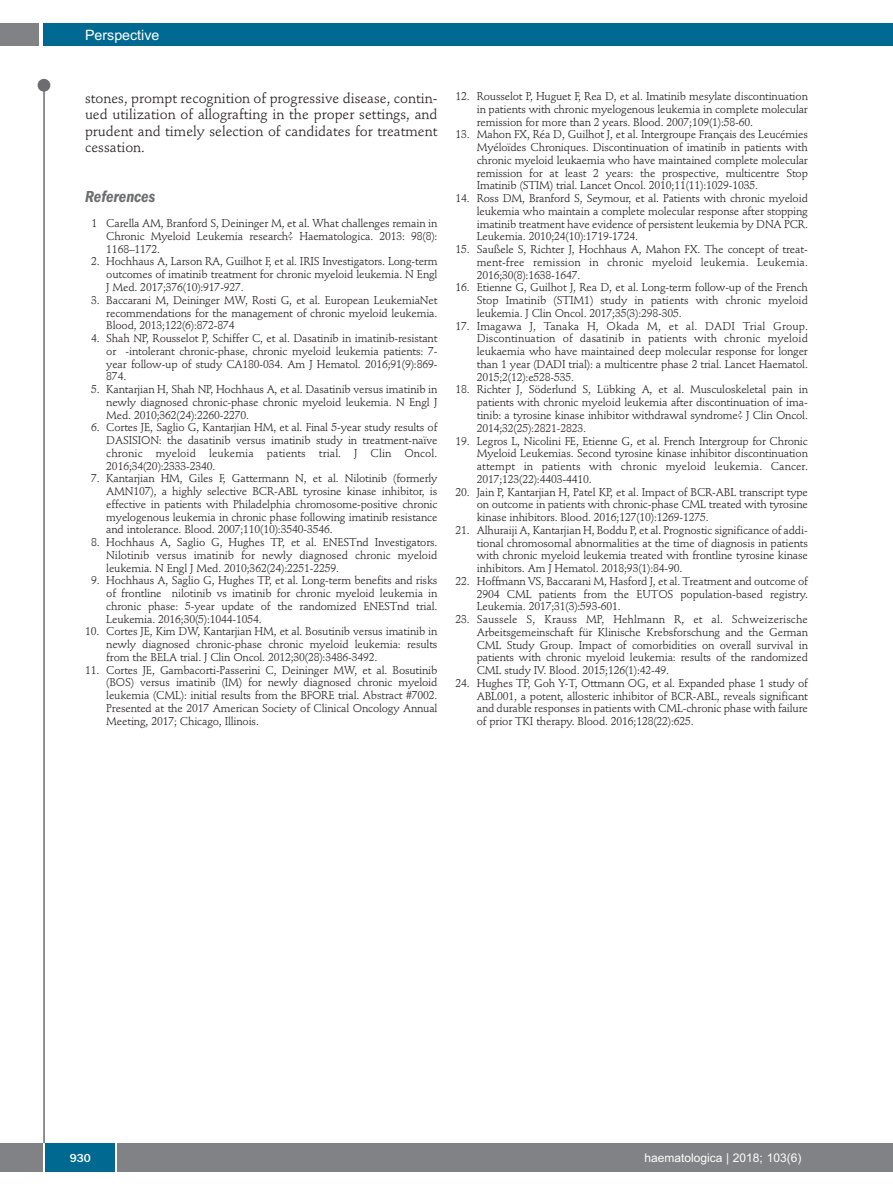
<style>
.page{position:relative;width:893px;height:1191px;background:#fff}
.page>*{position:absolute;margin:0;border:0;box-sizing:border-box;transform-origin:0 0}
.t1{font:italic 600 condensed 16.5px "Franklin Gothic";color:#6c6d70}
.t2{font:14.25px/16.5px "Stempel Schneidler";color:#231f20;text-align:justify}
.t3{font:14.25px "Arial";color:#fff}
.t4{font:12px "Arial";color:#fff}
.t5{font:500 12px "Franklin Gothic";color:#fff}
.t6{font:11.25px/12.8px "Stempel Schneidler";letter-spacing:-.015em;color:#231f20;text-align:justify}
</style>
<div class="page">
<div style="left:43px;top:23px;width:850px;height:22px;background:#006991"></div>
<div style="left:0;top:23px;width:39px;height:22px;background:#808285"></div>
<div style="left:0;top:1143px;width:893px;height:28px;background:#808285"></div>
<div style="left:45px;top:1143px;width:71px;height:28px;background:#006991"></div>
<hr style="left:43px;top:1143px;width:2px;height:28px;background:#fff">
<svg style="left:116px;top:1143px;width:1px;height:28px"></svg>
<div style="left:38px;top:79px;width:12px;height:13px;background:#6c6d70;border-radius:50%"></div>
<hr style="left:43px;top:82px;width:2px;height:1061px;background:#6c6d70">
<p class="t3" style="left:85px;top:27px;width:76px">Perspective</p>
<p class="t2" style="left:85px;top:91px;width:354px">stones, prompt recognition of progressive disease, contin&shy;ued utilization of allografting in the proper settings, and prudent and timely selection of candidates for treatment cessation.</p>
<h1 class="t1" style="left:85px;top:190px;width:72px">References</h1>
<p class="t6" style="left:106px;top:218px;width:333px;text-indent:-15px">1 Carella AM, Branford S, Deininger M, et al. What challenges remain in Chronic Myeloid Leukemia research? Haematologica. 2013: 98(8):<br>1168–1172.</p>
<p class="t6" style="left:106px;top:256px;width:333px;text-indent:-15px">2. Hochhaus A, Larson RA, Guilhot F, et al. IRIS Investigators. Long-term outcomes of imatinib treatment for chronic myeloid leukemia. N Engl J Med. 2017;376(10):917-927.</p>
<p class="t6" style="left:106px;top:295px;width:333px;text-indent:-15px">3. Baccarani M, Deininger MW, Rosti G, et al. European LeukemiaNet recommendations for the management of chronic myeloid leukemia.<br>Blood, 2013;122(6):872-874</p>
<p class="t6" style="left:106px;top:333px;width:333px;text-indent:-15px">4. Shah NP, Rousselot P, Schiffer C, et al. Dasatinib in imatinib-resistant or -intolerant chronic-phase, chronic myeloid leukemia patients: 7- year follow-up of study CA180-034. Am J Hematol. 2016;91(9):869- 874.</p>
<p class="t6" style="left:106px;top:384px;width:333px;text-indent:-15px">5. Kantarjian H, Shah NP, Hochhaus A, et al. Dasatinib versus imatinib in newly diagnosed chronic-phase chronic myeloid leukemia. N Engl J Med. 2010;362(24):2260-2270.</p>
<p class="t6" style="left:106px;top:422px;width:333px;text-indent:-15px">6. Cortes JE, Saglio G, Kantarjian HM, et al. Final 5-year study results of DASISION: the dasatinib versus imatinib study in treatment-naïve chronic myeloid leukemia patients trial. J Clin Oncol.<br>2016;34(20):2333-2340.</p>
<p class="t6" style="left:106px;top:473px;width:333px;text-indent:-15px">7. Kantarjian HM, Giles F, Gattermann N, et al. Nilotinib (formerly AMN107), a highly selective BCR-ABL tyrosine kinase inhibitor, is effective in patients with Philadelphia chromosome-positive chronic myelogenous leukemia in chronic phase following imatinib resistance and intolerance. Blood. 2007;110(10):3540-3546.</p>
<p class="t6" style="left:106px;top:537px;width:333px;text-indent:-15px">8. Hochhaus A, Saglio G, Hughes TP, et al. ENESTnd Investigators.<br>Nilotinib versus imatinib for newly diagnosed chronic myeloid leukemia. N Engl J Med. 2010;362(24):2251-2259.</p>
<p class="t6" style="left:106px;top:575px;width:333px;text-indent:-15px">9. Hochhaus A, Saglio G, Hughes TP, et al. Long-term benefits and risks of frontline nilotinib vs imatinib for chronic myeloid leukemia in chronic phase: 5-year update of the randomized ENESTnd trial.<br>Leukemia. 2016;30(5):1044-1054.</p>
<p class="t6" style="left:106px;top:626px;width:333px;text-indent:-21px">10. Cortes JE, Kim DW, Kantarjian HM, et al. Bosutinib versus imatinib in newly diagnosed chronic-phase chronic myeloid leukemia: results from the BELA trial. J Clin Oncol. 2012;30(28):3486-3492.</p>
<p class="t6" style="left:106px;top:664px;width:333px;text-indent:-21px">11. Cortes JE, Gambacorti-Passerini C, Deininger MW, et al. Bosutinib (BOS) versus imatinib (IM) for newly diagnosed chronic myeloid leukemia (CML): initial results from the BFORE trial. Abstract #7002.<br>Presented at the 2017 American Society of Clinical Oncology Annual Meeting, 2017; Chicago, Illinois.</p>
<p class="t6" style="left:477px;top:91px;width:333px;text-indent:-21px">12. Rousselot P, Huguet F, Rea D, et al. Imatinib mesylate discontinuation in patients with chronic myelogenous leukemia in complete molecular remission for more than 2 years. Blood. 2007;109(1):58-60.</p>
<p class="t6" style="left:477px;top:129px;width:333px;text-indent:-21px">13. Mahon FX, Réa D, Guilhot J, et al. Intergroupe Français des Leucémies Myéloïdes Chroniques. Discontinuation of imatinib in patients with chronic myeloid leukaemia who have maintained complete molecular remission for at least 2 years: the prospective, multicentre Stop Imatinib (STIM) trial. Lancet Oncol. 2010;11(11):1029-1035.</p>
<p class="t6" style="left:477px;top:193px;width:333px;text-indent:-21px">14. Ross DM, Branford S, Seymour, et al. Patients with chronic myeloid leukemia who maintain a complete molecular response after stopping imatinib treatment have evidence of persistent leukemia by DNA PCR.<br>Leukemia. 2010;24(10):1719-1724.</p>
<p class="t6" style="left:477px;top:244px;width:333px;text-indent:-21px">15. Saußele S, Richter J, Hochhaus A, Mahon FX. The concept of treat&shy;ment-free remission in chronic myeloid leukemia. Leukemia.<br>2016;30(8):1638-1647.</p>
<p class="t6" style="left:477px;top:282px;width:333px;text-indent:-21px">16. Etienne G, Guilhot J, Rea D, et al. Long-term follow-up of the French Stop Imatinib (STIM1) study in patients with chronic myeloid leukemia. J Clin Oncol. 2017;35(3):298-305.</p>
<p class="t6" style="left:477px;top:320px;width:333px;text-indent:-21px">17. Imagawa J, Tanaka H, Okada M, et al. DADI Trial Group.<br>Discontinuation of dasatinib in patients with chronic myeloid leukaemia who have maintained deep molecular response for longer than 1 year (DADI trial): a multicentre phase 2 trial. Lancet Haematol.<br>2015;2(12):e528-535.</p>
<p class="t6" style="left:477px;top:384px;width:333px;text-indent:-21px">18. Richter J, Söderlund S, Lübking A, et al. Musculoskeletal pain in patients with chronic myeloid leukemia after discontinuation of ima&shy;tinib: a tyrosine kinase inhibitor withdrawal syndrome? J Clin Oncol.<br>2014;32(25):2821-2823.</p>
<p class="t6" style="left:477px;top:435px;width:333px;text-indent:-21px">19. Legros L, Nicolini FE, Etienne G, et al. French Intergroup for Chronic Myeloid Leukemias. Second tyrosine kinase inhibitor discontinuation attempt in patients with chronic myeloid leukemia. Cancer.<br>2017;123(22):4403-4410.</p>
<p class="t6" style="left:477px;top:486px;width:333px;text-indent:-21px">20. Jain P, Kantarjian H, Patel KP, et al. Impact of BCR-ABL transcript type on outcome in patients with chronic-phase CML treated with tyrosine kinase inhibitors. Blood. 2016;127(10):1269-1275.</p>
<p class="t6" style="left:477px;top:524px;width:333px;text-indent:-21px">21. Alhuraiji A, Kantarjian H, Boddu P, et al. Prognostic significance of addi&shy;tional chromosomal abnormalities at the time of diagnosis in patients with chronic myeloid leukemia treated with frontline tyrosine kinase inhibitors. Am J Hematol. 2018;93(1):84-90.</p>
<p class="t6" style="left:477px;top:575px;width:333px;text-indent:-21px">22. Hoffmann VS, Baccarani M, Hasford J, et al. Treatment and outcome of 2904 CML patients from the EUTOS population-based registry.<br>Leukemia. 2017;31(3):593-601.</p>
<p class="t6" style="left:477px;top:614px;width:333px;text-indent:-21px">23. Saussele S, Krauss MP, Hehlmann R, et al. Schweizerische Arbeitsgemeinschaft für Klinische Krebsforschung and the German CML Study Group. Impact of comorbidities on overall survival in patients with chronic myeloid leukemia: results of the randomized CML study IV. Blood. 2015;126(1):42-49.</p>
<p class="t6" style="left:477px;top:677px;width:333px;text-indent:-21px">24. Hughes TP, Goh Y-T, Ottmann OG, et al. Expanded phase 1 study of ABL001, a potent, allosteric inhibitor of BCR-ABL, reveals significant and durable responses in patients with CML-chronic phase with failure of prior TKI therapy. Blood. 2016;128(22):625.</p>
<p class="t5" style="left:70px;top:1150px;width:23px">930</p>
<p class="t4" style="left:644px;top:1150px;width:158px">haematologica | 2018; 103(6)</p>
</div>
